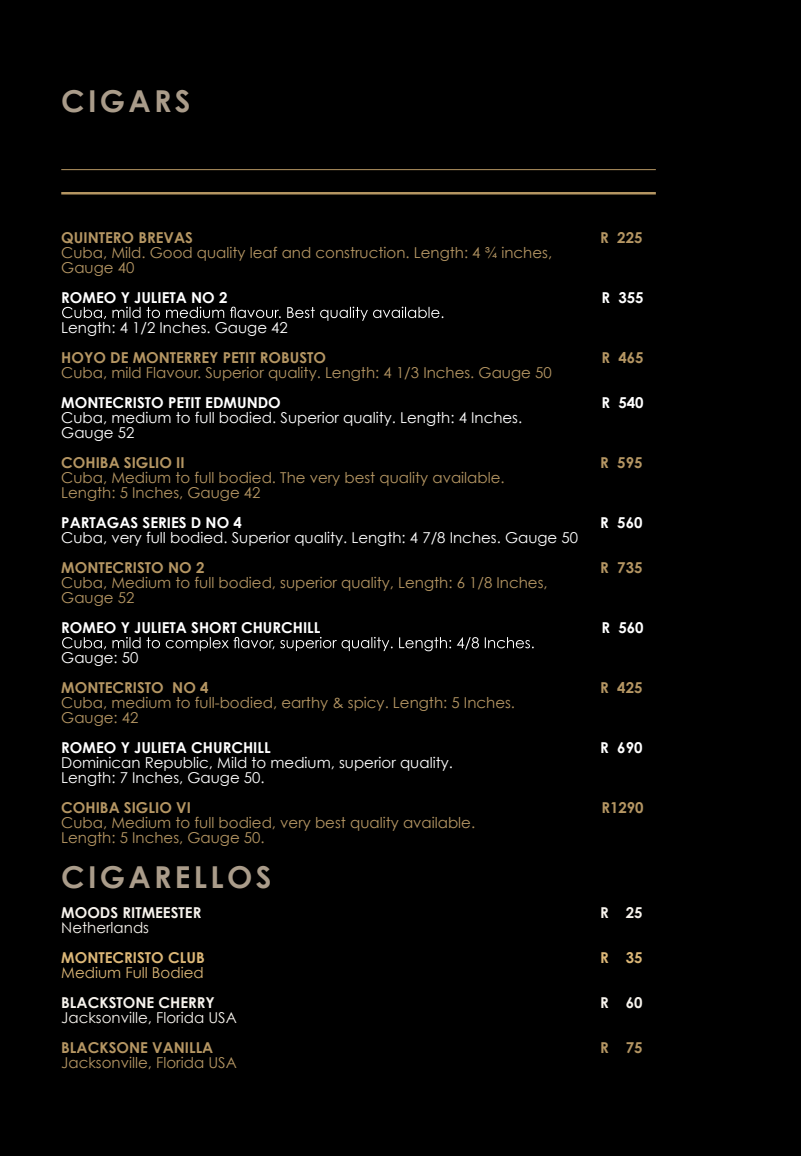
<style>
.page{position:relative;width:801px;height:1156px;background:#fff}
.page>*{position:absolute;margin:0;border:0;box-sizing:border-box;transform-origin:0 0}
.t1{font:700 30.12px "Century Gothic";letter-spacing:.11em;color:#aa9c8a}
.t2{font:15px/15px "Century Gothic";color:#b59663}
.t3{font:15px/15px "Century Gothic";color:#fff}
.t4{font:700 15px "Century Gothic";color:#b59663}
.t5{font:700 15px "Century Gothic";color:#fff}
.t6{font:700 15px "Century Gothic";color:#f7f3ed}
.t7{font:15px "Century Gothic";color:#f7f3ed}
.t8{font:700 15px "Century Gothic";color:#dcb777}
.t9{font:15px "Century Gothic";color:#dcb777}
</style>
<div class="page">
<div style="left:0;top:0;width:801px;height:1155px;background:#000"></div>
<hr style="left:61px;top:169px;width:595px;height:1px;background:#b59663">
<hr style="left:61px;top:192px;width:595px;height:2px;background:#b59663">
<svg style="left:62px;top:306px;width:381px;height:15px;background:#292929"></svg>
<svg style="left:62px;top:636px;width:472px;height:15px;background:#282828"></svg>
<h1 class="t1" style="left:61px;top:78px;width:131px">CIGARS</h1>
<p class="t4" style="left:61px;top:226px;width:133px">QUINTERO BREVAS</p>
<p class="t4" style="left:600px;top:226px;width:44px">R 225</p>
<p class="t2" style="left:61px;top:245px;width:492px">Cuba, Mild. Good quality leaf and construction. Length: 4 ¾ inches,<br>Gauge 40</p>
<p class="t5" style="left:61px;top:286px;width:168px">ROMEO Y JULIETA NO 2</p>
<p class="t5" style="left:601px;top:286px;width:44px">R 355</p>
<p class="t3" style="left:61px;top:320px;width:228px">Length: 4 1/2 Inches. Gauge 42</p>
<p class="t4" style="left:61px;top:346px;width:266px">HOYO DE MONTERREY PETIT ROBUSTO</p>
<p class="t4" style="left:601px;top:346px;width:44px">R 465</p>
<p class="t2" style="left:61px;top:365px;width:492px">Cuba, mild Flavour. Superior quality. Length: 4 1/3 Inches. Gauge 50</p>
<p class="t5" style="left:61px;top:391px;width:221px">MONTECRISTO PETIT EDMUNDO</p>
<p class="t5" style="left:601px;top:391px;width:44px">R 540</p>
<p class="t3" style="left:61px;top:410px;width:462px">Cuba, medium to full bodied. Superior quality. Length: 4 Inches.<br>Gauge 52</p>
<p class="t4" style="left:61px;top:451px;width:125px">COHIBA SIGLIO II</p>
<p class="t4" style="left:600px;top:451px;width:44px">R 595</p>
<p class="t2" style="left:61px;top:470px;width:445px">Cuba, Medium to full bodied. The very best quality available.<br>Length: 5 Inches, Gauge 42</p>
<p class="t5" style="left:61px;top:511px;width:182px">PARTAGAS SERIES D NO 4</p>
<p class="t5" style="left:600px;top:511px;width:44px">R 560</p>
<p class="t3" style="left:61px;top:530px;width:518px">Cuba, very full bodied. Superior quality. Length: 4 7/8 Inches. Gauge 50</p>
<p class="t4" style="left:61px;top:556px;width:145px">MONTECRISTO NO 2</p>
<p class="t4" style="left:600px;top:556px;width:44px">R 735</p>
<p class="t2" style="left:61px;top:575px;width:488px">Cuba, Medium to full bodied, superior quality, Length: 6 1/8 Inches,<br>Gauge 52</p>
<p class="t5" style="left:61px;top:616px;width:261px">ROMEO Y JULIETA SHORT CHURCHILL</p>
<p class="t5" style="left:601px;top:616px;width:44px">R 560</p>
<p class="t3" style="left:61px;top:650px;width:79px">Gauge: 50</p>
<p class="t4" style="left:61px;top:676px;width:149px">MONTECRISTO NO 4</p>
<p class="t4" style="left:600px;top:676px;width:44px">R 425</p>
<p class="t2" style="left:61px;top:695px;width:455px">Cuba, medium to full-bodied, earthy &amp; spicy. Length: 5 Inches.<br>Gauge: 42</p>
<p class="t5" style="left:61px;top:736px;width:211px">ROMEO Y JULIETA CHURCHILL</p>
<p class="t5" style="left:600px;top:736px;width:44px">R 690</p>
<p class="t3" style="left:61px;top:755px;width:393px">Dominican Republic, Mild to medium, superior quality.<br>Length: 7 Inches, Gauge 50.</p>
<p class="t4" style="left:61px;top:796px;width:131px">COHIBA SIGLIO VI</p>
<p class="t4" style="left:601px;top:796px;width:44px">R1290</p>
<p class="t2" style="left:61px;top:815px;width:415px">Cuba, Medium to full bodied, very best quality available.<br>Length: 5 Inches, Gauge 50.</p>
<h1 class="t1" style="left:61px;top:854px;width:212px">CIGARELLOS</h1>
<p class="t6" style="left:61px;top:901px;width:142px">MOODS RITMEESTER</p>
<p class="t6" style="left:600px;top:901px;width:44px">R 25</p>
<p class="t7" style="left:61px;top:917px;width:89px">Netherlands</p>
<p class="t8" style="left:61px;top:946px;width:145px">MONTECRISTO CLUB</p>
<p class="t8" style="left:600px;top:946px;width:44px">R 35</p>
<p class="t9" style="left:61px;top:962px;width:144px">Medium Full Bodied</p>
<p class="t6" style="left:61px;top:991px;width:155px">BLACKSTONE CHERRY</p>
<p class="t6" style="left:600px;top:991px;width:44px">R 60</p>
<p class="t7" style="left:61px;top:1007px;width:177px">Jacksonville, Florida USA</p>
<p class="t4" style="left:61px;top:1036px;width:154px">BLACKSONE VANILLA</p>
<p class="t4" style="left:600px;top:1036px;width:44px">R 75</p>
<p class="t2" style="left:61px;top:1055px;width:177px">Jacksonville, Florida USA</p>
</div>
